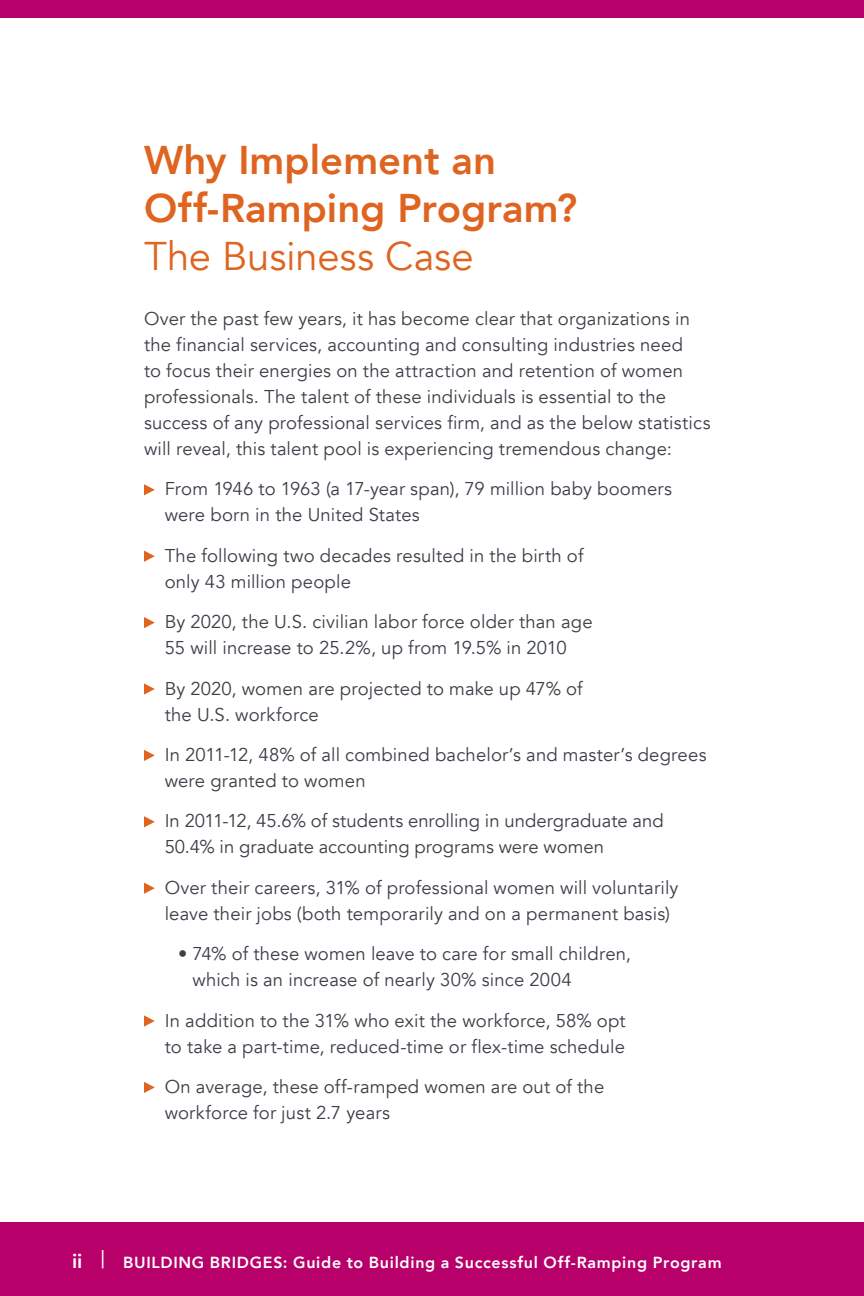
<style>
.page{position:relative;width:864px;height:1296px;background:#fff}
.page>*{position:absolute;margin:0;border:0;box-sizing:border-box;transform-origin:0 0}
.t1{font:800 40px/48px "Avenir LT Com";color:#df6420}
.t2{font:40px "Avenir LT Com";letter-spacing:-.005em;color:#df6420}
.t3{font:18.4px/26px "Avenir LT Com";letter-spacing:.01em;color:#3b3f48}
.t4{font:800 16px "Avenir LT Com";letter-spacing:.045em;color:#fff}
.s1{font-size:20px}
.s2{font-weight:400;font-size:24px}
</style>
<div class="page">
<div style="left:0;top:1222px;width:864px;height:74px;background:#b7006a"></div>
<div style="left:0;top:0;width:864px;height:18px;background:#b7006a"></div>
<svg style="left:144px;top:484px;width:11px;height:11px"></svg>
<svg style="left:144px;top:551px;width:11px;height:11px"></svg>
<svg style="left:144px;top:617px;width:11px;height:11px"></svg>
<svg style="left:144px;top:683px;width:11px;height:12px"></svg>
<svg style="left:144px;top:750px;width:11px;height:11px"></svg>
<svg style="left:144px;top:816px;width:11px;height:11px"></svg>
<svg style="left:144px;top:883px;width:11px;height:11px"></svg>
<svg style="left:144px;top:1015px;width:11px;height:12px"></svg>
<svg style="left:144px;top:1082px;width:11px;height:11px"></svg>
<h1 class="t1" style="left:144px;top:137px;width:435px">Why Implement an<br>Off-Ramping Program?</h1>
<h1 class="t2" style="left:144px;top:233px;width:331px">The Business Case</h1>
<p class="t3" style="left:144px;top:306px;width:568px">Over the past few years, it has become clear that organizations in the financial services, accounting and consulting industries need<br>to focus their energies on the attraction and retention of women professionals. The talent of these individuals is essential to the success of any professional services firm, and as the below statistics will reveal, this talent pool is experiencing tremendous change:</p>
<p class="t3" style="left:165px;top:476px;width:509px">From 1946 to 1963 (a 17-year span), 79 million baby boomers were born in the United States</p>
<p class="t3" style="left:165px;top:543px;width:420px">The following two decades resulted in the birth of only 43 million people</p>
<p class="t3" style="left:165px;top:609px;width:429px">By 2020, the U.S. civilian labor force older than age<br>55 will increase to 25.2%, up from 19.5% in 2010</p>
<p class="t3" style="left:165px;top:676px;width:420px">By 2020, women are projected to make up 47% of the U.S. workforce</p>
<p class="t3" style="left:165px;top:742px;width:543px">In 2011-12, 48% of all combined bachelor’s and master’s degrees were granted to women</p>
<p class="t3" style="left:165px;top:808px;width:500px">In 2011-12, 45.6% of students enrolling in undergraduate and<br>50.4% in graduate accounting programs were women</p>
<p class="t3" style="left:165px;top:875px;width:515px">Over their careers, 31% of professional women will voluntarily leave their jobs (both temporarily and on a permanent basis)</p>
<p class="t3" style="left:192px;top:941px;width:440px;text-indent:-14px">• 74% of these women leave to care for small children, which is an increase of nearly 30% since 2004</p>
<p class="t3" style="left:165px;top:1008px;width:462px">In addition to the 31% who exit the workforce, 58% opt to take a part-time, reduced-time or flex-time schedule</p>
<p class="t3" style="left:165px;top:1074px;width:441px">On average, these off-ramped women are out of the workforce for just 2.7 years</p>
<p class="t4" style="left:72px;top:1253px;width:83px"><span class="s1">ii</span> <span class="s2">|</span> Buildi</p>
<p class="t4" style="left:179px;top:1253px;width:53px">ng Brid</p>
<p class="t4" style="left:250px;top:1253px;width:473px">ges: Guide to Building a Successful Off-Ramping Program</p>
</div>
